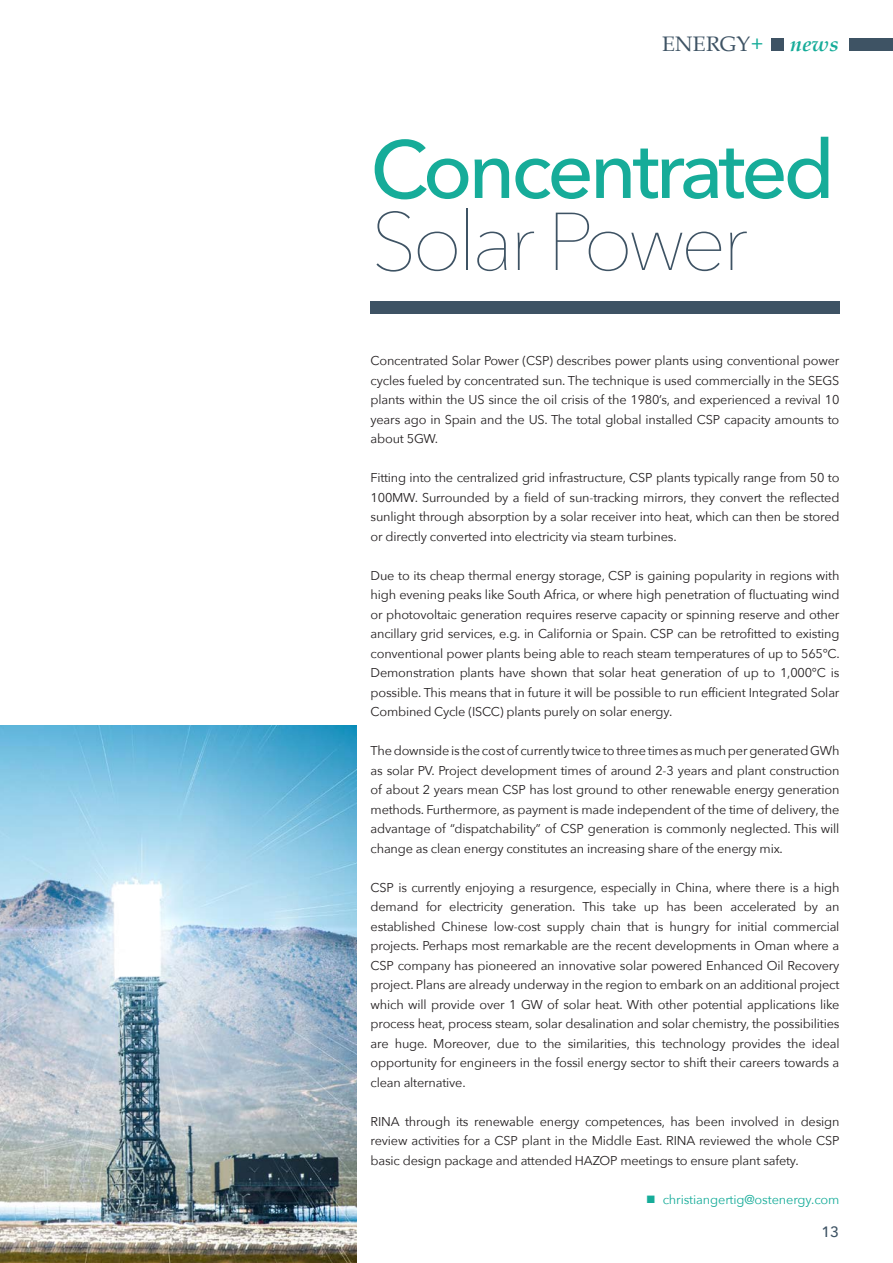
<style>
.page{position:relative;width:893px;height:1263px;background:#fff}
.page>*{position:absolute;margin:0;border:0;box-sizing:border-box;transform-origin:0 0}
.t1{font:500 81px "Avenir Next";letter-spacing:-.05em;color:#16ac99}
.t2{font:200 81px "Avenir Next";letter-spacing:-.05em;color:#3e5364}
.Subheading{font:21px "Book Antiqua";letter-spacing:.01em;color:#3e5364}
.Subheading-2{font:italic 700 21px "Book Antiqua";color:#16ac99}
.Subheading-3{font:500 15px "Avenir Next";color:#3e5364}
.Body{font:12.75px/19.5px "Avenir Next";letter-spacing:-.015em;color:#231f20;text-align:justify}
.t3{font:12.75px "Avenir Next";letter-spacing:-.01em;color:#16ac99}
.s1{color:#16ac99}
</style>
<div class="page">
<div style="left:849px;top:38px;width:44px;height:13px;background:#3e5364"></div>
<div style="left:771px;top:38px;width:13px;height:13px;background:#3e5364"></div>
<div style="left:371px;top:301px;width:469px;height:13px;background:#3e5364"></div>
<img style="left:0;top:725px;width:357px;height:538px">
<p class="Subheading" style="left:662px;top:31px;width:103px">ENERGY<span class="s1">+</span></p>
<p class="Subheading-2" style="left:790px;top:32px;width:50px">news</p>
<p class="t1" style="left:371px;top:101px;width:466px">Concentrated</p>
<p class="t2" style="left:371px;top:173px;width:379px">Solar Power</p>
<p class="Body" style="left:371px;top:350px;width:470px">Concentrated Solar Power (CSP) describes power plants using conventional power cycles fueled by concentrated sun. The technique is used commercially in the SEGS plants within the US since the oil crisis of the 1980’s, and experienced a revival 10 years ago in Spain and the US. The total global installed CSP capacity amounts to about 5GW.</p>
<p class="Body" style="left:371px;top:467px;width:470px">Fitting into the centralized grid infrastructure, CSP plants typically range from 50 to 100MW. Surrounded by a field of sun-tracking mirrors, they convert the reflected sunlight through absorption by a solar receiver into heat, which can then be stored or directly converted into electricity via steam turbines.</p>
<p class="Body" style="left:371px;top:565px;width:471px">Due to its cheap thermal energy storage, CSP is gaining popularity in regions with high evening peaks like South Africa, or where high penetration of fluctuating wind or photovoltaic generation requires reserve capacity or spinning reserve and other ancillary grid services, e.g. in California or Spain. CSP can be retrofitted to existing conventional power plants being able to reach steam temperatures of up to 565°C.<br>Demonstration plants have shown that solar heat generation of up to 1,000°C is possible. This means that in future it will be possible to run efficient Integrated Solar Combined Cycle (ISCC) plants purely on solar energy.</p>
<p class="Body" style="left:371px;top:740px;width:470px">The downside is the cost of currently twice to three times as much per generated GWh as solar PV. Project development times of around 2-3 years and plant construction of about 2 years mean CSP has lost ground to other renewable energy generation methods. Furthermore, as payment is made independent of the time of delivery, the advantage of “dispatchability” of CSP generation is commonly neglected. This will change as clean energy constitutes an increasing share of the energy mix.</p>
<p class="Body" style="left:371px;top:877px;width:470px">CSP is currently enjoying a resurgence, especially in China, where there is a high demand for electricity generation. This take up has been accelerated by an established Chinese low-cost supply chain that is hungry for initial commercial projects. Perhaps most remarkable are the recent developments in Oman where a CSP company has pioneered an innovative solar powered Enhanced Oil Recovery project. Plans are already underway in the region to embark on an additional project which will provide over 1 GW of solar heat. With other potential applications like process heat, process steam, solar desalination and solar chemistry, the possibilities are huge. Moreover, due to the similarities, this technology provides the ideal opportunity for engineers in the fossil energy sector to shift their careers towards a clean alternative.</p>
<p class="Body" style="left:371px;top:1111px;width:470px">RINA through its renewable energy competences, has been involved in design review activities for a CSP plant in the Middle East. RINA reviewed the whole CSP basic design package and attended HAZOP meetings to ensure plant safety.</p>
<p class="t3" style="left:646px;top:1188px;width:195px">■ christiangertig@ostenergy.com</p>
<p class="Subheading-3" style="left:821px;top:1219px;width:19px">13</p>
</div>
